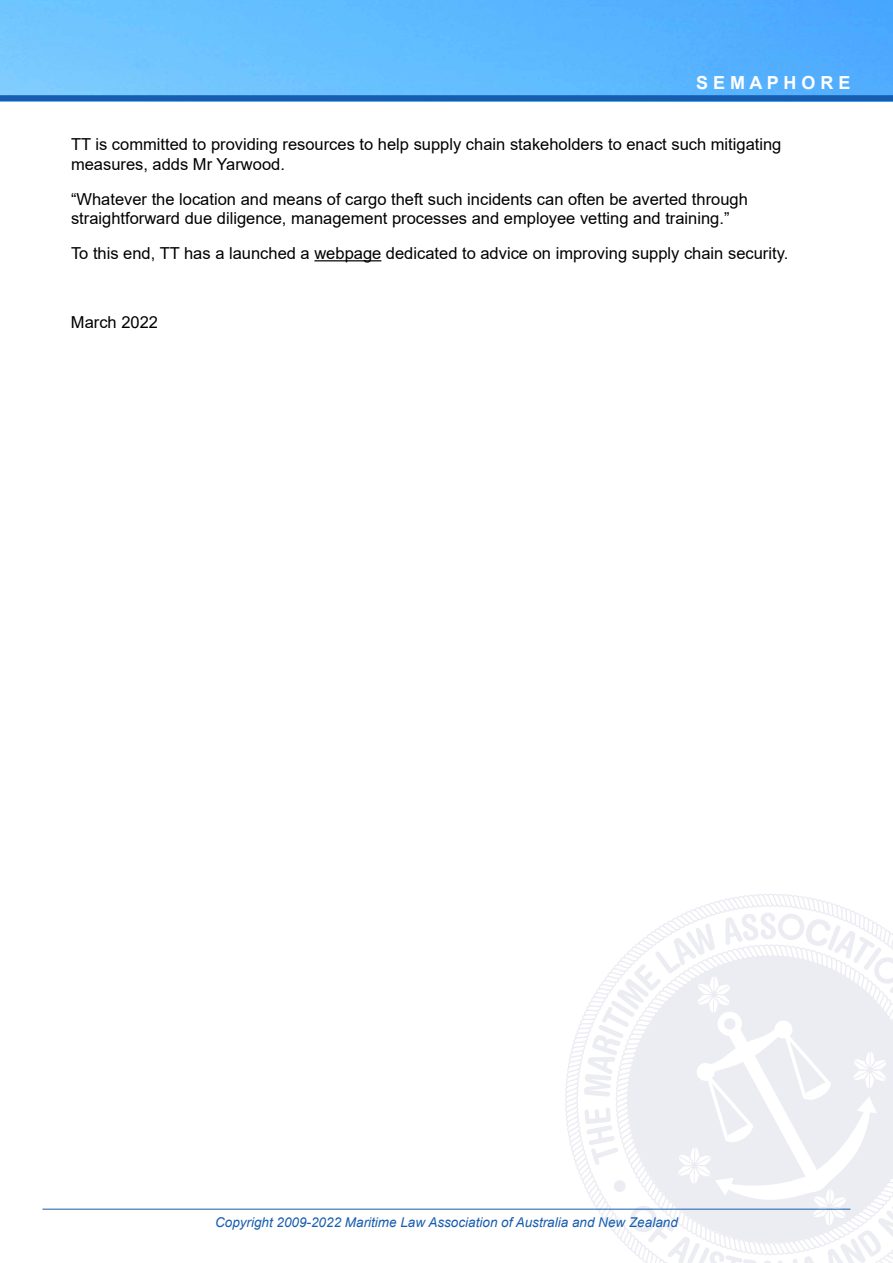
<style>
.page{position:relative;width:893px;height:1263px;background:#fff}
.page>*{position:absolute;margin:0;border:0;box-sizing:border-box;transform-origin:0 0}
.t1{font:700 18px "Arial";color:#fff}
.t2{font:16.5px/19.8px "Arial";color:#000}
.t3{font:italic 13.5px "Arial";color:#175daf}
</style>
<div class="page">
<svg style="left:564px;top:1015px;width:20px;height:194px"></svg>
<svg style="left:697px;top:894px;width:148px;height:14px"></svg>
<svg style="left:584px;top:912px;width:309px;height:351px"></svg>
<hr style="left:43px;top:1209px;width:807px;height:1px;background:#175daf">
<img style="left:0;top:0;width:893px;height:95px">
<div style="left:0;top:95px;width:893px;height:6px;background:#175daf"></div>
<hr style="left:314px;top:260px;width:67px;height:1px;background:#000">
<p class="t1" style="left:696px;top:70px;width:156px">S E M A P H O R E</p>
<p class="t2" style="left:71px;top:134px;width:712px">TT is committed to providing resources to help supply chain stakeholders to enact such mitigating measures, adds Mr Yarwood.</p>
<p class="t2" style="left:71px;top:189px;width:678px">“Whatever the location and means of cargo theft such incidents can often be averted through straightforward due diligence, management processes and employee vetting and training.”</p>
<p class="t2" style="left:71px;top:243px;width:719px">To this end, TT has a launched a webpage dedicated to advice on improving supply chain security.</p>
<p class="t2" style="left:71px;top:313px;width:89px">March 2022</p>
<p class="t3" style="left:215px;top:1213px;width:464px">Copyright 2009-2022 Maritime Law Association of Australia and New Zealand</p>
</div>
